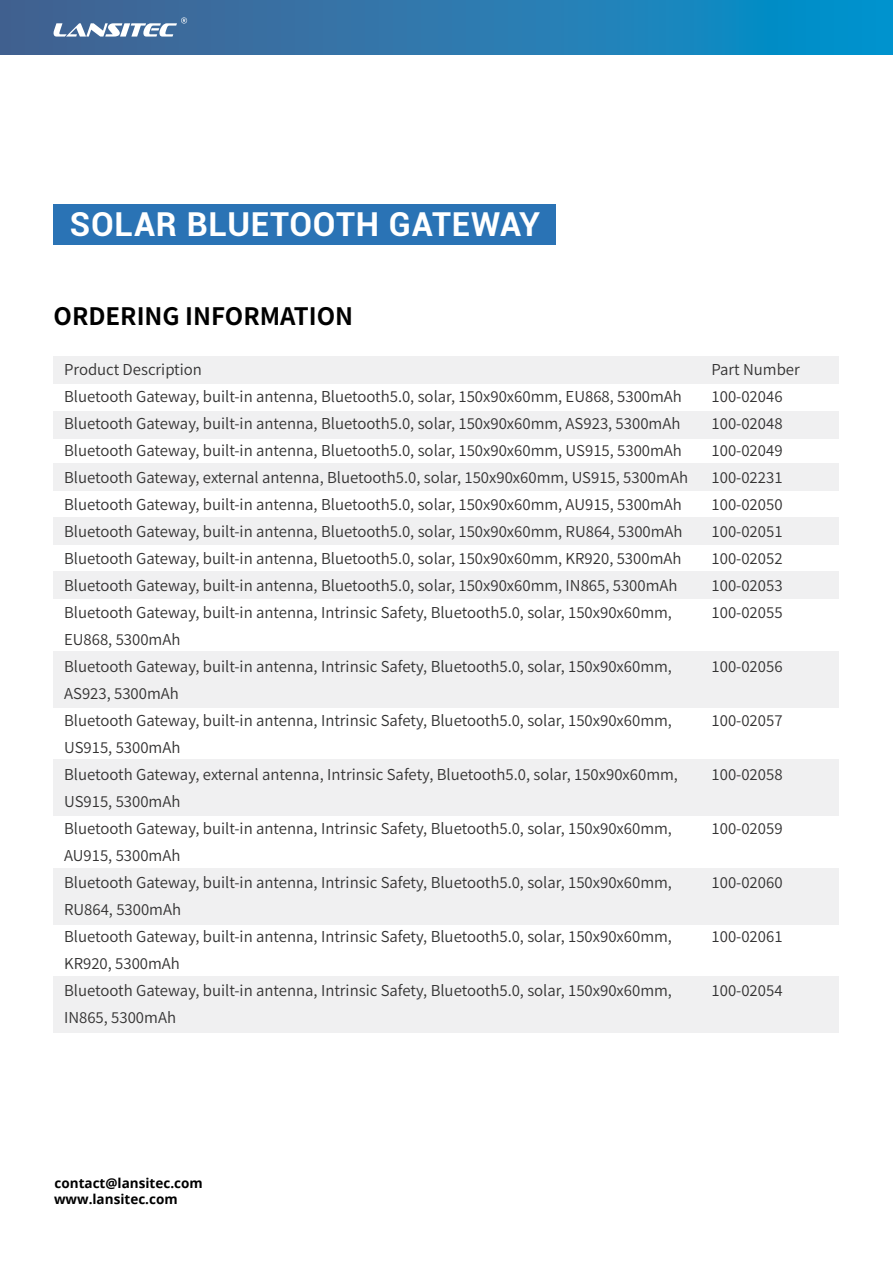
<style>
.page{position:relative;width:893px;height:1263px;background:#fff}
.page>*{position:absolute;margin:0;border:0;box-sizing:border-box;transform-origin:0 0}
.t1{font:700 33px "Roboto";letter-spacing:.025em;color:#fff}
.t2{font:700 24px "Source Han Sans CN";color:#000}
.t3{font:15px/27px "Source Han Sans CN";color:#333232}
.t4{font:700 13.5px "Open Sans";color:#000}
</style>
<div class="page">
<div style="left:0;top:0;width:893px;height:54px;background:linear-gradient(to right,#4c608f,#0493ce)"></div>
<svg style="left:54px;top:17px;width:133px;height:20px"></svg>
<div style="left:54px;top:204px;width:502px;height:41px;background:#2a73b5"></div>
<div style="left:54px;top:356px;width:785px;height:28px;background:#f0f0f1"></div>
<div style="left:54px;top:463px;width:785px;height:28px;background:#f0f0f1"></div>
<div style="left:54px;top:411px;width:785px;height:28px;background:#f0f0f1"></div>
<div style="left:54px;top:518px;width:785px;height:27px;background:#f0f0f1"></div>
<div style="left:54px;top:571px;width:785px;height:28px;background:#f0f0f1"></div>
<div style="left:54px;top:651px;width:785px;height:56px;background:#f0f0f1"></div>
<div style="left:54px;top:759px;width:785px;height:57px;background:#f0f0f1"></div>
<div style="left:54px;top:868px;width:785px;height:56px;background:#f0f0f1"></div>
<div style="left:54px;top:976px;width:785px;height:57px;background:#f0f0f1"></div>
<h1 class="t1" style="left:70px;top:201px;width:472px">SOLAR BLUETOOTH GATEWAY</h1>
<h2 class="t2" style="left:54px;top:303px;width:301px">ORDERING INFORMATION</h2>
<p class="t3" style="left:64px;top:356px;width:625px">Product Description<br>Bluetooth Gateway, built-in antenna, Bluetooth5.0, solar, 150x90x60mm, EU868, 5300mAh Bluetooth Gateway, built-in antenna, Bluetooth5.0, solar, 150x90x60mm, AS923, 5300mAh Bluetooth Gateway, built-in antenna, Bluetooth5.0, solar, 150x90x60mm, US915, 5300mAh Bluetooth Gateway, external antenna, Bluetooth5.0, solar, 150x90x60mm, US915, 5300mAh Bluetooth Gateway, built-in antenna, Bluetooth5.0, solar, 150x90x60mm, AU915, 5300mAh Bluetooth Gateway, built-in antenna, Bluetooth5.0, solar, 150x90x60mm, RU864, 5300mAh Bluetooth Gateway, built-in antenna, Bluetooth5.0, solar, 150x90x60mm, KR920, 5300mAh Bluetooth Gateway, built-in antenna, Bluetooth5.0, solar, 150x90x60mm, IN865, 5300mAh Bluetooth Gateway, built-in antenna, Intrinsic Safety, Bluetooth5.0, solar, 150x90x60mm, EU868, 5300mAh<br>Bluetooth Gateway, built-in antenna, Intrinsic Safety, Bluetooth5.0, solar, 150x90x60mm, AS923, 5300mAh<br>Bluetooth Gateway, built-in antenna, Intrinsic Safety, Bluetooth5.0, solar, 150x90x60mm, US915, 5300mAh<br>Bluetooth Gateway, external antenna, Intrinsic Safety, Bluetooth5.0, solar, 150x90x60mm, US915, 5300mAh<br>Bluetooth Gateway, built-in antenna, Intrinsic Safety, Bluetooth5.0, solar, 150x90x60mm, AU915, 5300mAh<br>Bluetooth Gateway, built-in antenna, Intrinsic Safety, Bluetooth5.0, solar, 150x90x60mm, RU864, 5300mAh<br>Bluetooth Gateway, built-in antenna, Intrinsic Safety, Bluetooth5.0, solar, 150x90x60mm, KR920, 5300mAh<br>Bluetooth Gateway, built-in antenna, Intrinsic Safety, Bluetooth5.0, solar, 150x90x60mm, IN865, 5300mAh</p>
<p class="t3" style="left:711px;top:356px;width:90px">Part Number<br>100-02046<br>100-02048<br>100-02049<br>100-02231<br>100-02050<br>100-02051<br>100-02052<br>100-02053<br>100-02055</p>
<p class="t3" style="left:711px;top:653px;width:73px">100-02056</p>
<p class="t3" style="left:711px;top:707px;width:73px">100-02057</p>
<p class="t3" style="left:711px;top:761px;width:73px">100-02058</p>
<p class="t3" style="left:711px;top:815px;width:73px">100-02059</p>
<p class="t3" style="left:711px;top:869px;width:73px">100-02060</p>
<p class="t3" style="left:711px;top:923px;width:73px">100-02061</p>
<p class="t3" style="left:711px;top:977px;width:73px">100-02054</p>
<p class="t4" style="left:55px;top:1174px;width:150px">contact@lansitec.com</p>
<p class="t4" style="left:54px;top:1190px;width:125px">www.lansitec.com</p>
</div>
